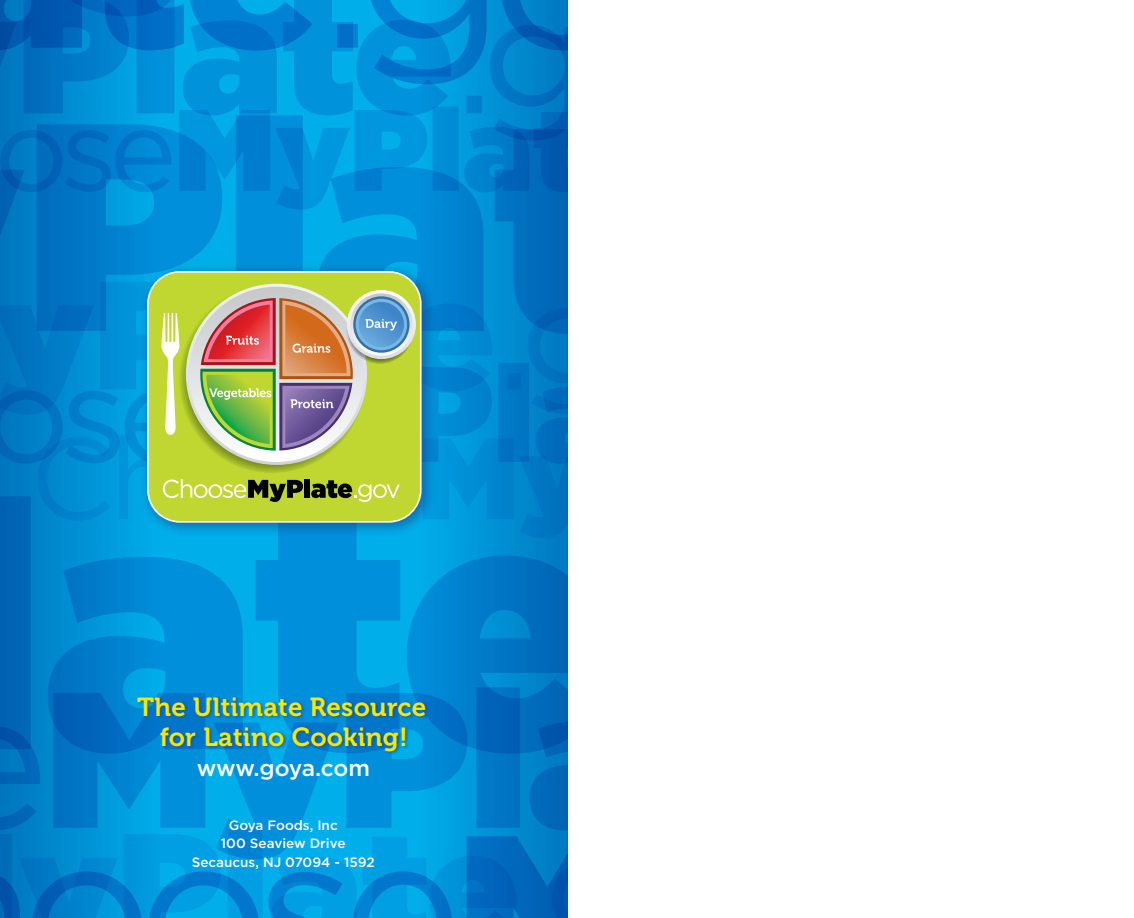
<style>
.page{position:relative;width:1134px;height:918px;background:#fff}
.page>*{position:absolute;margin:0;border:0;box-sizing:border-box;transform-origin:0 0}
.t1{font:26.1px/29.4px "Museo 700";letter-spacing:.01em;color:#ffe600;text-align:center}
.t2{font:500 22.8px "Gotham";letter-spacing:-.01em;color:#fff}
.t3{font:500 13.5px/18.5px "Gotham";color:#fff;text-align:center}
</style>
<div class="page">
<svg style="left:0;top:414px;width:567px;height:70px;background:#0080c9"></svg>
<svg style="left:0;top:84px;width:567px;height:31px;background:#008fd6"></svg>
<svg style="left:38px;top:435px;width:529px;height:61px;background:#0087ce"></svg>
<svg style="left:0;top:115px;width:567px;height:162px;background:#0086d0"></svg>
<svg style="left:0;top:754px;width:567px;height:75px;background:#008dd4"></svg>
<svg style="left:0;top:277px;width:567px;height:137px;background:#0080c9"></svg>
<svg style="left:0;top:0;width:567px;height:84px;background:#0083cf"></svg>
<svg style="left:0;top:496px;width:567px;height:258px;background:#0086d0"></svg>
<svg style="left:0;top:829px;width:567px;height:89px;background:#008bd3"></svg>
<div style="left:139px;top:263px;width:297px;height:275px;background:#1d3075;opacity:.5"></div>
<svg style="left:147px;top:271px;width:275px;height:252px;background:#b8d54c"></svg>
<svg style="left:347px;top:290px;width:69px;height:69px"></svg>
<svg style="left:350px;top:293px;width:63px;height:63px"></svg>
<svg style="left:353px;top:296px;width:57px;height:57px"></svg>
<div style="left:356px;top:299px;width:51px;height:51px;background:#78b7e4;border-radius:50%"></div>
<svg style="left:359px;top:302px;width:45px;height:45px"></svg>
<svg style="left:163px;top:479px;width:140px;height:23px;background:#9faf41"></svg>
<div style="left:304px;top:479px;width:6px;height:19px;background:#000"></div>
<svg style="left:311px;top:480px;width:89px;height:22px;background:#9aaa3d"></svg>
<svg style="left:161px;top:285px;width:236px;height:188px;background:#b8b270"></svg>
<div style="left:136px;top:695px;width:294px;height:60px;background:#00529b;opacity:.75"></div>
<h1 class="t1" style="left:137px;top:693px;width:291px">The Ultimate Resource for Latino Cooking!</h1>
<h2 class="t2" style="left:197px;top:755px;width:175px">www.goya.com</h2>
<p class="t3" style="left:192px;top:816px;width:185px">Goya Foods, Inc<br>100 Seaview Drive<br>Secaucus, NJ 07094 - 1592</p>
</div>
